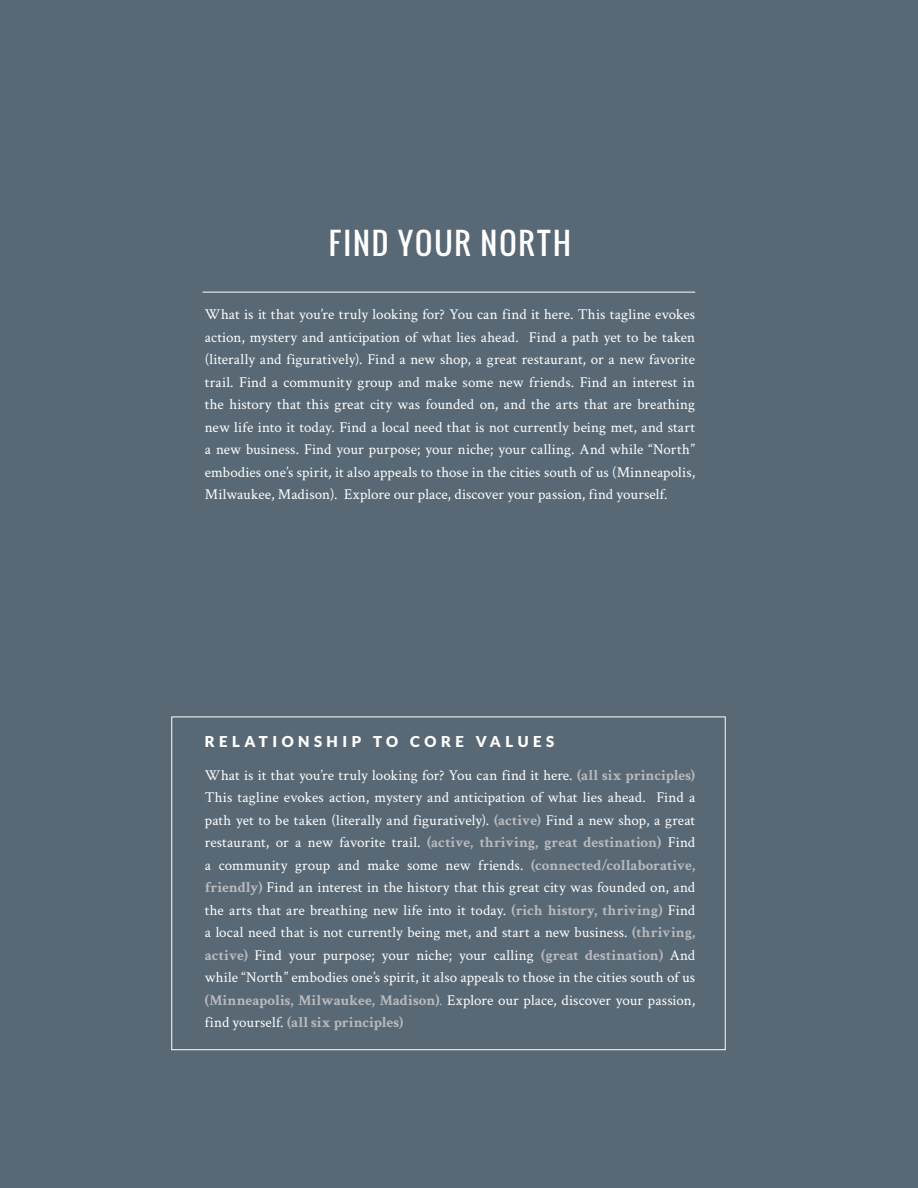
<style>
.page{position:relative;width:918px;height:1188px;background:#586975}
.page>*{position:absolute;margin:0;border:0;box-sizing:border-box;transform-origin:0 0}
.t1{font:30px "Oswald";letter-spacing:.065em;color:#fff}
.t2{font:15px/22.5px "Crimson Text";color:#fff;text-align:justify}
.t3{font:900 15px "Lato";letter-spacing:.3em;color:#fff}
.s1{font-weight:700;color:#bababe}
.s2{color:#bababe}
</style>
<div class="page">
<hr style="left:202px;top:292px;width:493px;height:1px;background:#fff">
<h1 class="t1" style="left:329px;top:221px;width:244px">FIND YOUR NORTH</h1>
<p class="t2" style="left:205px;top:303px;width:492px">What is it that you’re truly looking for? You can find it here. This tagline evokes action, mystery and anticipation of what lies ahead. Find a path yet to be taken (literally and figuratively). Find a new shop, a great restaurant, or a new favorite trail. Find a community group and make some new friends. Find an interest in the history that this great city was founded on, and the arts that are breathing new life into it today. Find a local need that is not currently being met, and start a new business. Find your purpose; your niche; your calling. And while “North” embodies one’s spirit, it also appeals to those in the cities south of us (Minneapolis, Milwaukee, Madison). Explore our place, discover your passion, find yourself.</p>
<p class="t3" style="left:205px;top:733px;width:351px">RELATIONSHIP TO CORE VALUES</p>
<p class="t2" style="left:205px;top:763px;width:492px">What is it that you’re truly looking for? You can find it here. <span class="s1">(all six principles)<br></span>This tagline evokes action, mystery and anticipation of what lies ahead. Find a path yet to be taken (literally and figuratively). <span class="s1">(active)</span> Find a new shop, a great restaurant, or a new favorite trail. <span class="s1">(active, thriving, great destination)</span> Find a community group and make some new friends. <span class="s1">(connected/collaborative, friendly)</span> Find an interest in the history that this great city was founded on, and the arts that are breathing new life into it today. <span class="s1">(rich history, thriving)</span> Find a local need that is not currently being met, and start a new business. <span class="s1">(thriving, active)</span> Find your purpose; your niche; your calling <span class="s1">(great destination)</span> And while “North” embodies one’s spirit, it also appeals to those in the cities south of us <span class="s1">(Minneapolis, Milwaukee, Madison)</span><span class="s2">.</span> Explore our place, discover your passion, find yourself. <span class="s1">(all six principles)</span></p>
</div>
